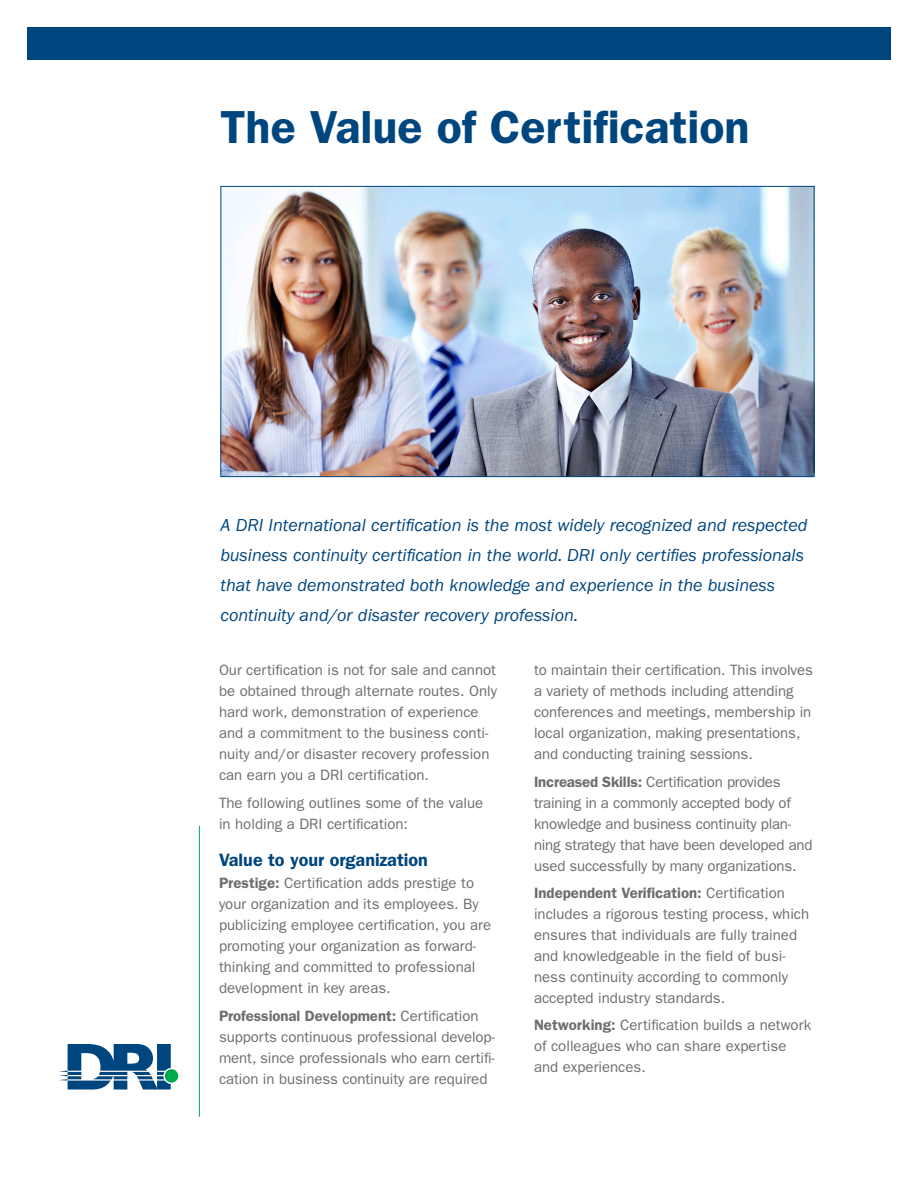
<style>
.page{position:relative;width:918px;height:1188px;background:#fff}
.page>*{position:absolute;margin:0;border:0;box-sizing:border-box;transform-origin:0 0}
.t1{font:600 46.5px "ITC Franklin Gothic Std";color:#00467e}
.body{font:italic 18px/30px "ITC Franklin Gothic Std";color:#00467e}
.b_head{font:600 18px "ITC Franklin Gothic Std";color:#00467e}
.body-2{font:15px/21px "ITC Franklin Gothic Std";color:#6c6d70}
.s1{font-weight:600}
</style>
<div class="page">
<hr style="left:199px;top:826px;width:1px;height:291px;background:#00a94e">
<div style="left:165px;top:1069px;width:13px;height:14px;background:#00a94e;border-radius:50%"></div>
<svg style="left:59px;top:1044px;width:112px;height:46px"></svg>
<img style="left:222px;top:188px;width:590px;height:287px">
<div style="left:220px;top:186px;width:594px;height:291px;border:1px solid #00467e"></div>
<div style="left:27px;top:27px;width:864px;height:33px;background:#00467e"></div>
<p class="t1" style="left:220px;top:99px;width:531px">The Value of Certification</p>
<p class="body" style="left:220px;top:511px;width:588px">A DRI International certification is the most widely recognized and respected business continuity certification in the world. DRI only certifies professionals that have demonstrated both knowledge and experience in the business continuity and/or disaster recovery profession.</p>
<p class="body-2" style="left:219px;top:660px;width:280px">Our certification is not for sale and cannot be obtained through alternate routes. Only hard work, demonstration of experience and a commitment to the business conti&shy;nuity and/or disaster recovery profession can earn you a DRI certification.</p>
<p class="body-2" style="left:219px;top:792px;width:266px">The following outlines some of the value in holding a DRI certification:</p>
<p class="b_head" style="left:219px;top:849px;width:210px">Value to your organization</p>
<p class="body-2" style="left:219px;top:873px;width:274px"><span class="s1">Prestige:</span> Certification adds prestige to your organization and its employees. By publicizing employee certification, you are promoting your organization as forward&shy;thinking and committed to professional development in key areas.</p>
<p class="body-2" style="left:219px;top:1005px;width:277px"><span class="s1">Professional Development:</span> Certification supports continuous professional develop&shy;ment, since professionals who earn certifi&shy;cation in business continuity are required</p>
<p class="body-2" style="left:534px;top:660px;width:280px">to maintain their certification. This involves a variety of methods including attending conferences and meetings, membership in local organization, making presentations, and conducting training sessions.</p>
<p class="body-2" style="left:534px;top:771px;width:280px"><span class="s1">Increased Skills:</span> Certification provides training in a commonly accepted body of knowledge and business continuity plan&shy;ning strategy that have been developed and used successfully by many organizations.</p>
<p class="body-2" style="left:534px;top:883px;width:277px"><span class="s1">Independent Verification:</span> Certification includes a rigorous testing process, which ensures that individuals are fully trained and knowledgeable in the field of busi&shy;ness continuity according to commonly accepted industry standards.</p>
<p class="body-2" style="left:534px;top:1015px;width:279px"><span class="s1">Networking:</span> Certification builds a network of colleagues who can share expertise and experiences.</p>
</div>
